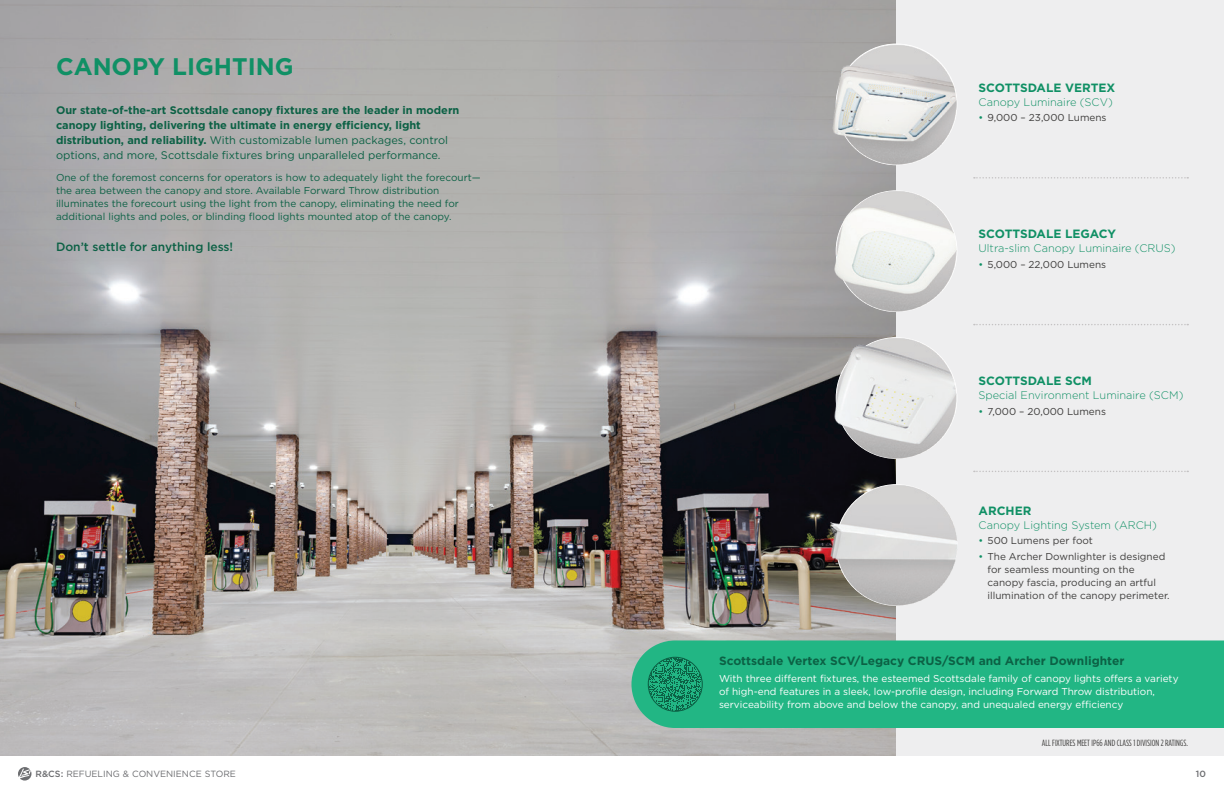
<style>
.page{position:relative;width:1224px;height:792px;background:#fff}
.page>*{position:absolute;margin:0;border:0;box-sizing:border-box;transform-origin:0 0}
.t1{font:700 24px "Gotham";color:#109065}
.t2{font:700 12px "Gotham";color:#0c6145}
.t3{font:700 12px "Gotham";color:#109065}
.t4{font:500 12px "Gotham";color:#0c6145}
.t5{font:700 11px/15px "Gotham";color:#0c6145}
.t6{font:300 11px "Gotham";color:#109065}
.t7{font:10px/13px "Gotham";color:#0c6145}
.t8{font:10px/13px "Gotham";color:#fff}
.t9{font:10px/13px "Gotham";color:#3e3d3c}
.t10{font:9px "Gotham Condensed";color:#3e3d3c}
.t11{font:9px "Gotham";color:#6c6d70}
.t12{font:500 9px "Gotham";color:#6c6d70}
.s1{font-weight:400}
.s2{color:#109065}
.s3{font-weight:500}
</style>
<div class="page">
<svg style="left:18px;top:767px;width:13px;height:14px"></svg>
<img style="left:0;top:0;width:897px;height:756px">
<div style="left:897px;top:0;width:327px;height:756px;background:#eeeeef"></div>
<img style="left:828px;top:183px;width:129px;height:137px">
<img style="left:828px;top:36px;width:129px;height:137px">
<div style="left:631px;top:640px;width:593px;height:88px;background:#22b684"></div>
<svg style="left:648px;top:657px;width:55px;height:55px;background:#1a976d"></svg>
<svg style="left:974px;top:177px;width:214px;height:2px"></svg>
<svg style="left:974px;top:324px;width:214px;height:1px"></svg>
<svg style="left:974px;top:471px;width:214px;height:1px"></svg>
<img style="left:828px;top:330px;width:129px;height:136px">
<img style="left:828px;top:477px;width:129px;height:136px">
<p class="t1" style="left:56px;top:51px;width:239px">CANOPY LIGHTING</p>
<p class="t5" style="left:56px;top:103px;width:405px">Our state-of-the-art Scottsdale canopy fixtures are the leader in modern canopy lighting, delivering the ultimate in energy efficiency, light distribution, and reliability. <span class="s1">With customizable lumen packages, control options, and more, Scottsdale fixtures bring unparalleled performance.</span></p>
<p class="t7" style="left:56px;top:171px;width:426px">One of the foremost concerns for operators is how to adequately light the forecourt— the area between the canopy and store. Available Forward Throw distribution illuminates the forecourt using the light from the canopy, eliminating the need for additional lights and poles, or blinding flood lights mounted atop of the canopy.</p>
<p class="t4" style="left:56px;top:239px;width:179px">Don’t settle for anything less!</p>
<p class="t3" style="left:979px;top:79px;width:138px">SCOTTSDALE VERTEX</p>
<p class="t6" style="left:979px;top:95px;width:136px">Canopy Luminaire (SCV)</p>
<p class="t9" style="left:979px;top:111px;width:130px"><span class="s2">•</span> 9,000 – 23,000 Lumens</p>
<p class="t3" style="left:979px;top:226px;width:139px">SCOTTSDALE LEGACY</p>
<p class="t6" style="left:979px;top:242px;width:199px">Ultra-slim Canopy Luminaire (CRUS)</p>
<p class="t9" style="left:979px;top:258px;width:129px"><span class="s2">•</span> 5,000 – 22,000 Lumens</p>
<p class="t3" style="left:979px;top:373px;width:115px">SCOTTSDALE SCM</p>
<p class="t6" style="left:979px;top:388px;width:206px">Special Environment Luminaire (SCM)</p>
<p class="t9" style="left:979px;top:404px;width:129px"><span class="s2">•</span> 7,000 – 20,000 Lumens</p>
<p class="t3" style="left:979px;top:503px;width:54px">ARCHER</p>
<p class="t6" style="left:979px;top:518px;width:180px">Canopy Lighting System (ARCH)</p>
<p class="t9" style="left:979px;top:534px;width:116px"><span class="s2">•</span> 500 Lumens per foot</p>
<p class="t9" style="left:988px;top:550px;width:184px;text-indent:-9px"><span class="s2">•</span> The Archer Downlighter is designed for seamless mounting on the canopy fascia, producing an artful illumination of the canopy perimeter.</p>
<p class="t2" style="left:719px;top:652px;width:407px">Scottsdale Vertex SCV/Legacy CRUS/SCM and Archer Downlighter</p>
<p class="t8" style="left:719px;top:672px;width:461px">With three different fixtures, the esteemed Scottsdale family of canopy lights offers a variety of high-end features in a sleek, low-profile design, including Forward Throw distribution, serviceability from above and below the canopy, and unequaled energy efficiency</p>
<p class="t10" style="left:1042px;top:738px;width:148px">ALL FIXTURES MEET IP66 AND CLASS 1 DIVISION 2 RATINGS.</p>
<p class="t11" style="left:36px;top:768px;width:202px"><span class="s3">R&amp;CS:</span> REFUELING &amp; CONVENIENCE STORE</p>
<p class="t12" style="left:1196px;top:768px;width:12px">10</p>
</div>
